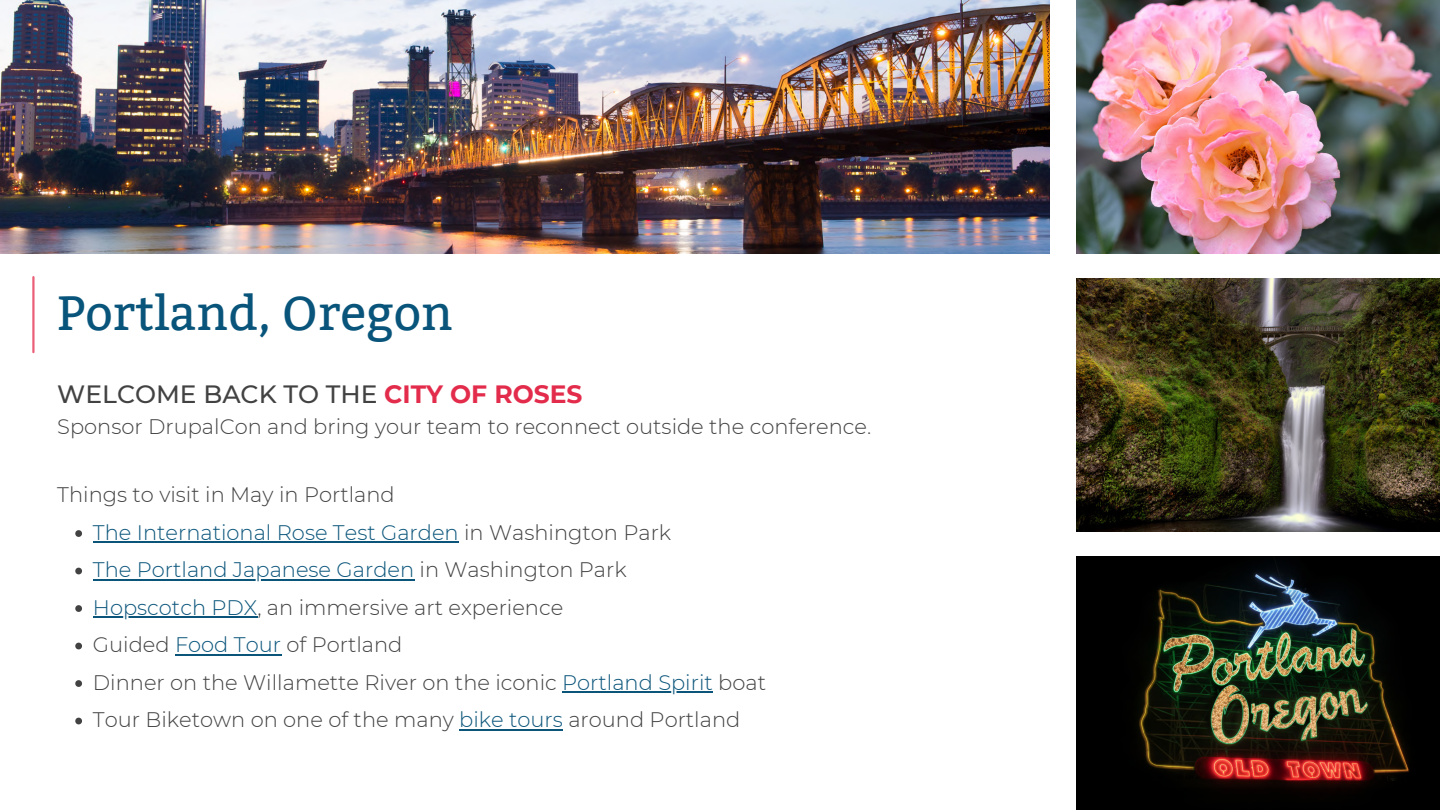
<style>
.page{position:relative;width:1440px;height:810px;background:#fff}
.page>*{position:absolute;margin:0;border:0;box-sizing:border-box;transform-origin:0 0}
.t1{font:48px "Bitter";color:#08547a}
.t2{font:500 25px "Montserrat";color:#424242}
.t3{font:300 21px "Montserrat";color:#424242}
.t4{font:300 21px "Montserrat";color:#0b557b}
.s1{font-weight:700;color:#e32c4b}
.s2{color:#424242}
.s3{color:#0b557b}
</style>
<div class="page">
<hr style="left:32px;top:277px;width:3px;height:75px;background:#e22b4b">
<img style="left:1076px;top:278px;width:364px;height:254px">
<img style="left:0;top:0;width:1050px;height:254px">
<img style="left:1076px;top:0;width:364px;height:254px">
<img style="left:1076px;top:557px;width:364px;height:253px">
<svg style="left:75px;top:530px;width:7px;height:7px"></svg>
<hr style="left:93px;top:541px;width:366px;height:2px;background:#0b557b">
<svg style="left:75px;top:568px;width:7px;height:6px"></svg>
<hr style="left:93px;top:579px;width:321px;height:1px;background:#0b557b">
<svg style="left:75px;top:605px;width:7px;height:7px"></svg>
<hr style="left:93px;top:616px;width:164px;height:2px;background:#0b557b">
<svg style="left:75px;top:643px;width:7px;height:6px"></svg>
<hr style="left:175px;top:654px;width:106px;height:1px;background:#0b557b">
<svg style="left:75px;top:680px;width:7px;height:7px"></svg>
<hr style="left:562px;top:691px;width:151px;height:2px;background:#0b557b">
<svg style="left:75px;top:718px;width:7px;height:6px"></svg>
<hr style="left:459px;top:729px;width:104px;height:1px;background:#0b557b">
<p class="t1" style="left:57px;top:285px;width:397px">Portland, Oregon</p>
<p class="t2" style="left:57px;top:379px;width:527px">WELCOME BACK TO THE <span class="s1">CITY OF ROSES</span></p>
<p class="t3" style="left:57px;top:414px;width:815px">Sponsor DrupalCon and bring your team to reconnect outside the conference.</p>
<p class="t3" style="left:57px;top:482px;width:339px">Things to visit in May in Portland</p>
<p class="t4" style="left:93px;top:520px;width:580px">The International Rose Test Garden <span class="s2">in Washington Park</span></p>
<p class="t4" style="left:93px;top:557px;width:535px">The Portland Japanese Garden <span class="s2">in Washington Park</span></p>
<p class="t3" style="left:93px;top:595px;width:472px"><span class="s3">Hopscotch PDX</span>, an immersive art experience</p>
<p class="t3" style="left:93px;top:632px;width:311px">Guided <span class="s3">Food Tour</span> of Portland</p>
<p class="t3" style="left:93px;top:670px;width:675px">Dinner on the Willamette River on the iconic <span class="s3">Portland Spirit</span> boat</p>
<p class="t3" style="left:93px;top:707px;width:649px">Tour Biketown on one of the many <span class="s3">bike tours</span> around Portland</p>
</div>
